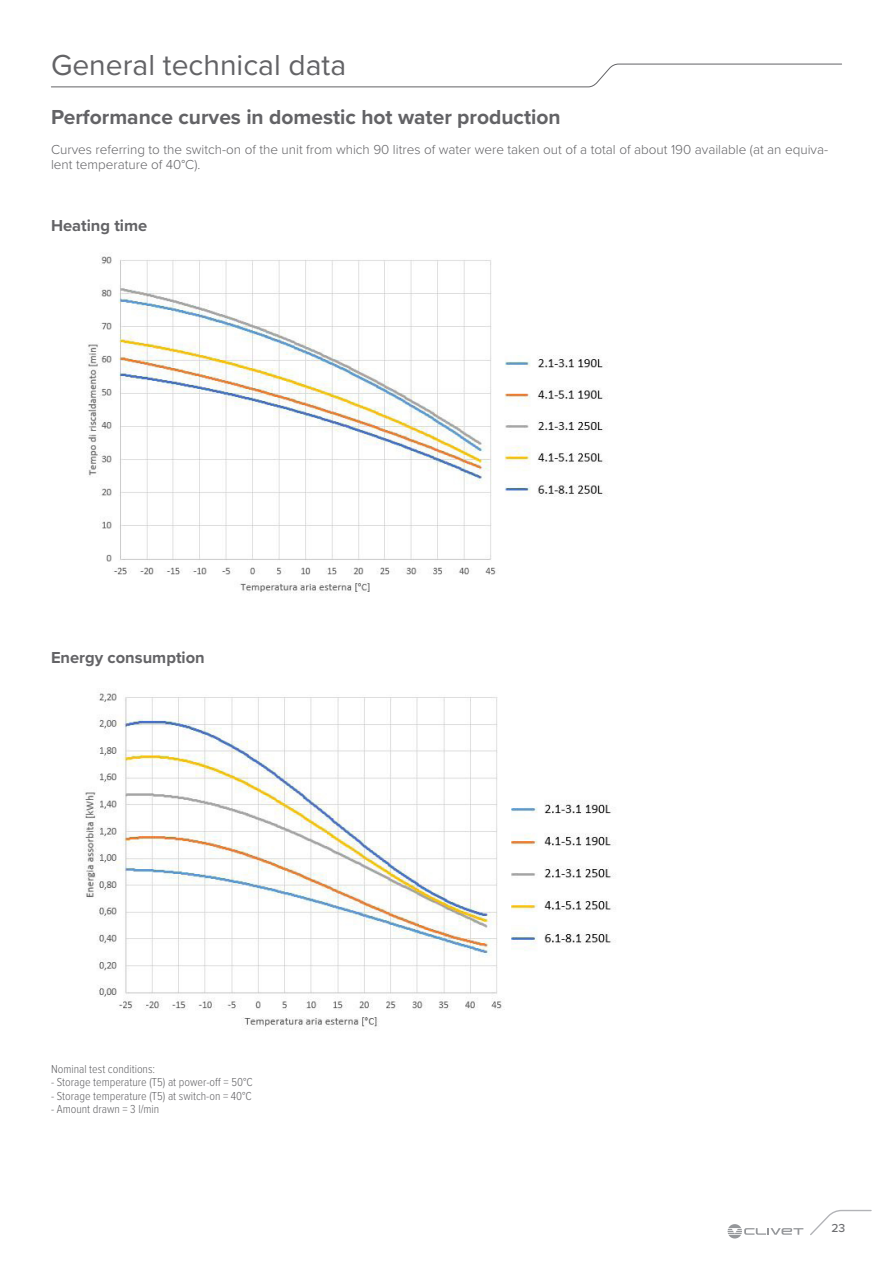
<style>
.page{position:relative;width:893px;height:1263px;background:#fff}
.page>*{position:absolute;margin:0;border:0;box-sizing:border-box;transform-origin:0 0}
.t1{font:30px "Proxima Nova";color:#636366}
.t2{font:700 21px "Proxima Nova";color:#636366}
.t3{font:700 16.5px "Proxima Nova";color:#636366}
.t4{font:300 13.5px/15px "Proxima Nova";color:#636366}
.t5{font:300 12px "Proxima Nova Cond";color:#636366}
.t6{font:500 12px "Proxima Nova";color:#6c6d70}
</style>
<div class="page">
<svg style="left:51px;top:63px;width:791px;height:24px"></svg>
<svg style="left:810px;top:1209px;width:62px;height:26px"></svg>
<svg style="left:728px;top:1224px;width:75px;height:14px"></svg>
<img style="left:87px;top:256px;width:521px;height:337px">
<img style="left:84px;top:693px;width:530px;height:335px">
<h1 class="t1" style="left:51px;top:42px;width:297px">General technical data</h1>
<h2 class="t2" style="left:51px;top:101px;width:511px">Performance curves in domestic hot water production</h2>
<p class="t4" style="left:51px;top:141px;width:779px">Curves referring to the switch-on of the unit from which 90 litres of water were taken out of a total of about 190 available (at an equiva&shy;lent temperature of 40°C).</p>
<p class="t3" style="left:51px;top:213px;width:98px">Heating time</p>
<p class="t3" style="left:51px;top:645px;width:155px">Energy consumption</p>
<p class="t5" style="left:51px;top:1060px;width:106px">Nominal test conditions:</p>
<p class="t5" style="left:51px;top:1073px;width:203px">- Storage temperature (T5) at power-off = 50°C</p>
<p class="t5" style="left:51px;top:1087px;width:202px">- Storage temperature (T5) at switch-on = 40°C</p>
<p class="t5" style="left:51px;top:1100px;width:110px">- Amount drawn = 3 l/min</p>
<p class="t6" style="left:831px;top:1219px;width:15px">23</p>
</div>
